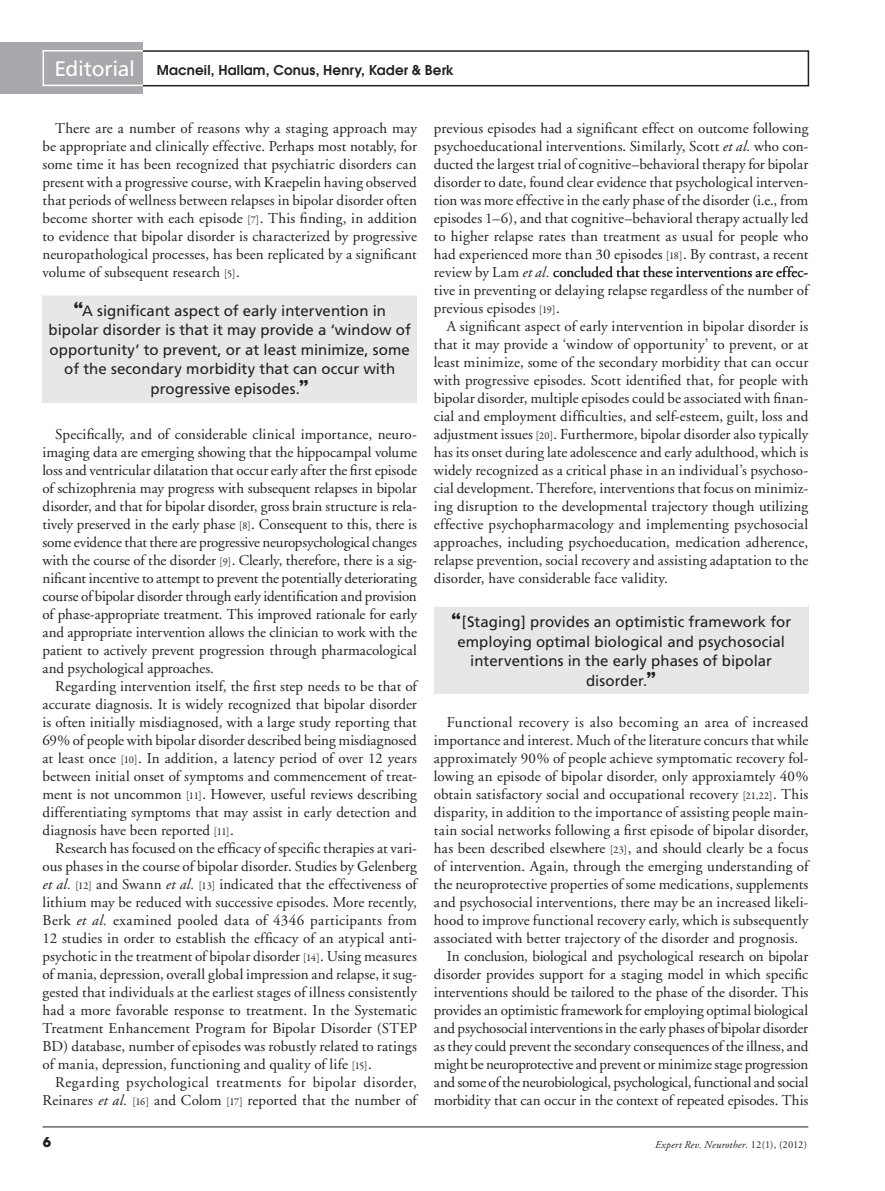
<style>
.page{position:relative;width:885px;height:1191px;background:#fff}
.page>*{position:absolute;margin:0;border:0;box-sizing:border-box;transform-origin:0 0}
.t1{font:21px "Frutiger";letter-spacing:-.015em;color:#fff}
.bodyindent{font:15px/18px "Adobe Garamond";letter-spacing:.005em;color:#231f20;text-align:justify}
.pulloutquote{font:15px/19.5px "Frutiger";color:#231f20;text-align:center}
.runningauthor{font:600 13.5px "Avant Garde";letter-spacing:.015em;color:#231f20}
.t2{font:700 13.5px "Avant Garde";color:#231f20}
.t3{font:italic 10.5px "Adobe Garamond";letter-spacing:.02em;color:#231f20}
.s1{font-family:"Garamond Premr Pro";font-size:10.5px}
.s2{font-family:"Britannic";font-weight:700;font-size:21px}
.s3{font-style:italic}
.s4{font-style:normal}
</style>
<div class="page">
<hr style="left:42px;top:1126px;width:766px;height:1px;background:#231f20">
<div style="left:133px;top:50px;width:676px;height:36px;border:2px solid #231f20"></div>
<div style="left:0;top:43px;width:143px;height:51px;background:#a8a9ad"></div>
<div style="left:43px;top:50px;width:100px;height:36px;border:2px solid #fff"></div>
<div style="left:43px;top:293px;width:374px;height:109px;background:#e6e7e9"></div>
<hr style="left:43px;top:291px;width:374px;height:4px;background:#fff">
<div style="left:434px;top:604px;width:374px;height:90px;background:#e6e7e9"></div>
<div style="left:434px;top:602px;width:374px;height:5px;background:#fff"></div>
<p class="t1" style="left:54px;top:56px;width:82px">Editorial</p>
<p class="runningauthor" style="left:157px;top:61px;width:298px">Macneil, Hallam, Conus, Henry, Kader &amp; Berk</p>
<p class="bodyindent" style="left:43px;top:119px;width:376px;text-indent:13px">There are a number of reasons why a staging approach may be appropriate and clinically effective. Perhaps most notably, for some time it has been recognized that psychiatric disorders can present with a progressive course, with Kraepelin having observed that periods of wellness between relapses in bipolar disorder often become shorter with each episode <span class="s1">[7]</span>. This finding, in addition to evidence that bipolar disorder is characterized by progressive neuropathological processes, has been replicated by a significant volume of subsequent research <span class="s1">[5]</span>.</p>
<p class="pulloutquote" style="left:49px;top:301px;width:364px"><span class="s2">“</span>A significant aspect of early intervention in bipolar disorder is that it may provide a ‘window of opportunity’ to prevent, or at least minimize, some of the secondary morbidity that can occur with progressive episodes.<span class="s2">”</span></p>
<p class="bodyindent" style="left:43px;top:425px;width:376px;text-indent:13px">Specifically, and of considerable clinical importance, neuro&shy;imaging data are emerging showing that the hippocampal volume loss and ventricular dilatation that occur early after the first episode of schizophrenia may progress with subsequent relapses in bipolar disorder, and that for bipolar disorder, gross brain structure is rela&shy;tively preserved in the early phase <span class="s1">[8]</span>. Consequent to this, there is some evidence that there are progressive neuropsychological changes with the course of the disorder <span class="s1">[9]</span>. Clearly, therefore, there is a sig&shy;nificant incentive to attempt to prevent the potentially deteriorating course of bipolar disorder through early identification and provision of phase-appropriate treatment. This improved rationale for early and appropriate intervention allows the clinician to work with the patient to actively prevent progression through pharmacological and psychological approaches.</p>
<p class="bodyindent" style="left:43px;top:677px;width:376px;text-indent:13px">Regarding intervention itself, the first step needs to be that of accurate diagnosis. It is widely recognized that bipolar disorder is often initially misdiagnosed, with a large study reporting that 69% of people with bipolar disorder described being misdiagnosed at least once <span class="s1">[10]</span>. In addition, a latency period of over 12 years between initial onset of symptoms and commencement of treat&shy;ment is not uncommon <span class="s1">[11]</span>. However, useful reviews describing differentiating symptoms that may assist in early detection and diagnosis have been reported <span class="s1">[11]</span>.</p>
<p class="bodyindent" style="left:43px;top:839px;width:376px;text-indent:13px">Research has focused on the efficacy of specific therapies at vari&shy;ous phases in the course of bipolar disorder. Studies by Gelenberg <span class="s3">et al.</span> <span class="s1">[12]</span> and Swann <span class="s3">et al.</span> <span class="s1">[13]</span> indicated that the effectiveness of lithium may be reduced with successive episodes. More recently, Berk <span class="s3">et al.</span> examined pooled data of 4346 participants from 12 studies in order to establish the efficacy of an atypical anti&shy;psychotic in the treatment of bipolar disorder <span class="s1">[14]</span>. Using measures of mania, depression, overall global impression and relapse, it sug&shy;gested that individuals at the earliest stages of illness consistently had a more favorable response to treatment. In the Systematic Treatment Enhancement Program for Bipolar Disorder (STEP BD) database, number of episodes was robustly related to ratings of mania, depression, functioning and quality of life <span class="s1">[15]</span>.</p>
<p class="bodyindent" style="left:43px;top:1073px;width:376px;text-align:right">Regarding psychological treatments for bipolar disorder,<br>Reinares <span class="s3">et al.</span> <span class="s1">[16]</span> and Colom <span class="s1">[17]</span> reported that the number of</p>
<p class="t2" style="left:43px;top:1133px;width:10px">6</p>
<p class="bodyindent" style="left:434px;top:119px;width:376px">previous episodes had a significant effect on outcome following psychoeducational interventions. Similarly, Scott <span class="s3">et al.</span> who con&shy;ducted the largest trial of cognitive–behavioral therapy for bipolar disorder to date, found clear evidence that psychological interven&shy;tion was more effective in the early phase of the disorder (i.e., from episodes 1–6), and that cognitive–behavioral therapy actually led to higher relapse rates than treatment as usual for people who had experienced more than 30 episodes <span class="s1">[18]</span>. By contrast, a recent review by Lam <span class="s3">et al.</span> concluded that these interventions are effec&shy;tive in preventing or delaying relapse regardless of the number of previous episodes <span class="s1">[19]</span>.</p>
<p class="bodyindent" style="left:434px;top:317px;width:376px;text-indent:13px">A significant aspect of early intervention in bipolar disorder is that it may provide a ‘window of opportunity’ to prevent, or at least minimize, some of the secondary morbidity that can occur with progressive episodes. Scott identified that, for people with bipolar disorder, multiple episodes could be associated with finan&shy;cial and employment difficulties, and self-esteem, guilt, loss and adjustment issues <span class="s1">[20]</span>. Furthermore, bipolar disorder also typically has its onset during late adolescence and early adulthood, which is widely recognized as a critical phase in an individual’s psychoso&shy;cial development. Therefore, interventions that focus on minimiz&shy;ing disruption to the developmental trajectory though utilizing effective psychopharmacology and implementing psychosocial approaches, including psychoeducation, medication adherence, relapse prevention, social recovery and assisting adaptation to the disorder, have considerable face validity.</p>
<p class="pulloutquote" style="left:451px;top:612px;width:342px"><span class="s2">“</span>[Staging] provides an optimistic framework for employing optimal biological and psychosocial interventions in the early phases of bipolar disorder.<span class="s2">”</span></p>
<p class="bodyindent" style="left:434px;top:713px;width:376px;text-indent:13px">Functional recovery is also becoming an area of increased importance and interest. Much of the literature concurs that while approximately 90% of people achieve symptomatic recovery fol&shy;lowing an episode of bipolar disorder, only approxiamtely 40% obtain satisfactory social and occupational recovery <span class="s1">[21,22]</span>. This disparity, in addition to the importance of assisting people main&shy;tain social networks following a first episode of bipolar disorder, has been described elsewhere <span class="s1">[23]</span>, and should clearly be a focus of intervention. Again, through the emerging understanding of the neuroprotective properties of some medications, supplements and psychosocial interventions, there may be an increased likeli&shy;hood to improve functional recovery early, which is subsequently associated with better trajectory of the disorder and prognosis.</p>
<p class="bodyindent" style="left:434px;top:947px;width:376px;text-indent:13px">In conclusion, biological and psychological research on bipolar disorder provides support for a staging model in which specific interventions should be tailored to the phase of the disorder. This provides an optimistic framework for employing optimal biological and psychosocial interventions in the early phases of bipolar disorder as they could prevent the secondary consequences of the illness, and might be neuroprotective and prevent or minimize stage progression and some of the neurobiological, psychological, functional and social morbidity that can occur in the context of repeated episodes. This</p>
<p class="t3" style="left:655px;top:1138px;width:153px">Expert Rev. Neurother. <span class="s4">12(1), (2012)</span></p>
</div>
